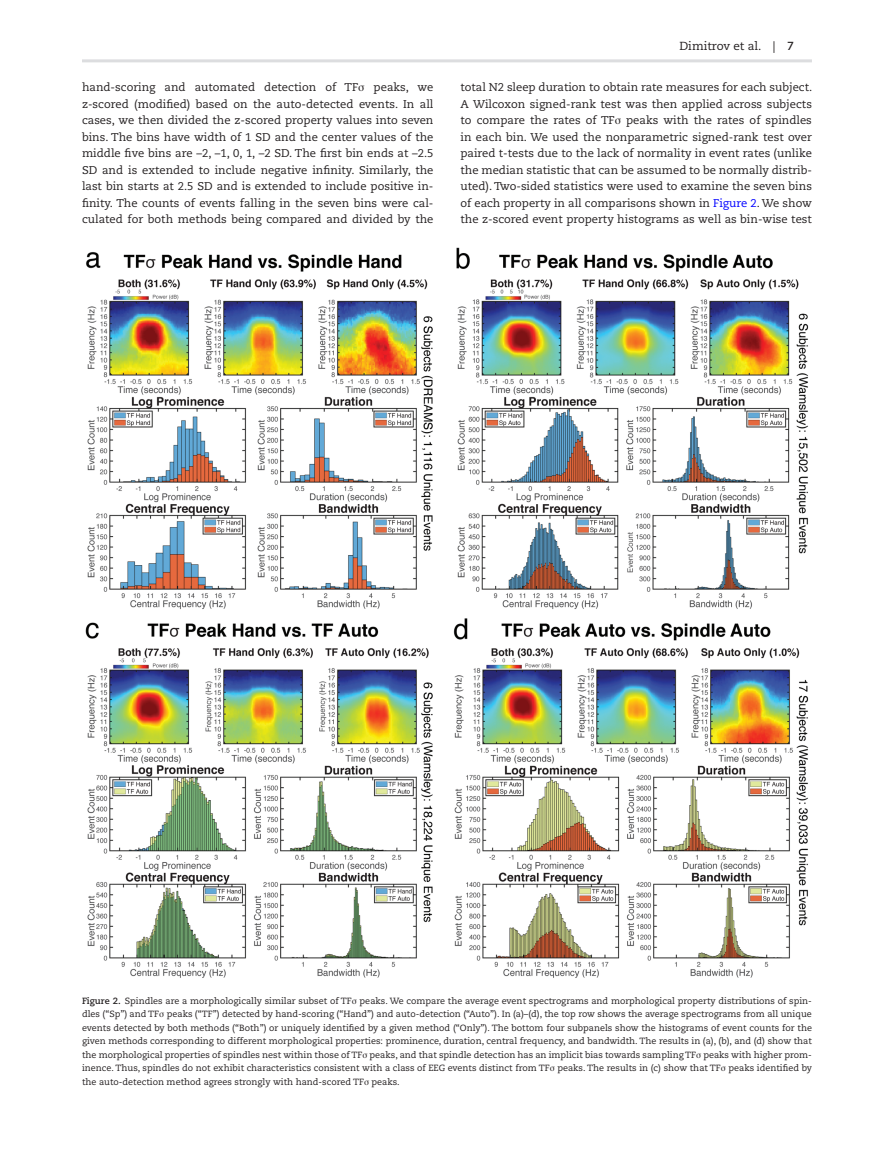
<style>
.page{position:relative;width:894px;height:1174px;background:#fff}
.page>*{position:absolute;margin:0;border:0;box-sizing:border-box;transform-origin:0 0}
.t1{font:11.7px "Caecilia LT Std";color:#231f20}
.t2{font:11.25px/16.5px "Caecilia LT Std";color:#231f20;text-align:justify}
.t3{font:9px/13.5px "Caecilia LT Std";color:#231f20;text-align:justify}
.s1{font-weight:700}
.s2{font-family:"Gandhari Unicode"}
.s3{color:#00f}
</style>
<div class="page">
<hr style="left:82px;top:59px;width:729px;height:3px;background:#dcdddf">
<img style="left:85px;top:247px;width:723px;height:731px">
<p class="t1" style="left:679px;top:40px;width:116px">Dimitrov et al. | <span class="s1">7</span></p>
<p class="t2" style="left:82px;top:79px;width:353px">hand-scoring and automated detection of TF<span class="s2">σ</span> peaks, we z-scored (modified) based on the auto-detected events. In all cases, we then divided the z-scored property values into seven bins. The bins have width of 1 SD and the center values of the middle five bins are –2, –1, 0, 1, –2 SD. The first bin ends at –2.5<br>SD and is extended to include negative infinity. Similarly, the last bin starts at 2.5 SD and is extended to include positive in&shy;finity. The counts of events falling in the seven bins were cal&shy;culated for both methods being compared and divided by the</p>
<p class="t2" style="left:460px;top:79px;width:353px">total N2 sleep duration to obtain rate measures for each subject.<br>A Wilcoxon signed-rank test was then applied across subjects to compare the rates of TF<span class="s2">σ</span> peaks with the rates of spindles in each bin. We used the nonparametric signed-rank test over paired t-tests due to the lack of normality in event rates (unlike the median statistic that can be assumed to be normally distrib&shy;uted). Two-sided statistics were used to examine the seven bins of each property in all comparisons shown in <span class="s3">Figure 2</span>. We show the z-scored event property histograms as well as bin-wise test</p>
<p class="t3" style="left:82px;top:994px;width:731px"><span class="s1">Figure 2.</span> Spindles are a morphologically similar subset of TF<span class="s2">σ</span> peaks. We compare the average event spectrograms and morphological property distributions of spin&shy;dles (“Sp”) and TF<span class="s2">σ</span> peaks (“TF”) detected by hand-scoring (“Hand”) and auto-detection (“Auto”). In (a)–(d), the top row shows the average spectrograms from all unique events detected by both methods (“Both”) or uniquely identified by a given method (“Only”). The bottom four subpanels show the histograms of event counts for the given methods corresponding to different morphological properties: prominence, duration, central frequency, and bandwidth. The results in (a), (b), and (d) show that the morphological properties of spindles nest within those of TF<span class="s2">σ</span> peaks, and that spindle detection has an implicit bias towards sampling TF<span class="s2">σ</span> peaks with higher prom&shy;inence. Thus, spindles do not exhibit characteristics consistent with a class of EEG events distinct from TF<span class="s2">σ</span> peaks. The results in (c) show that TF<span class="s2">σ</span> peaks identified by the auto-detection method agrees strongly with hand-scored TF<span class="s2">σ</span> peaks.</p>
</div>
